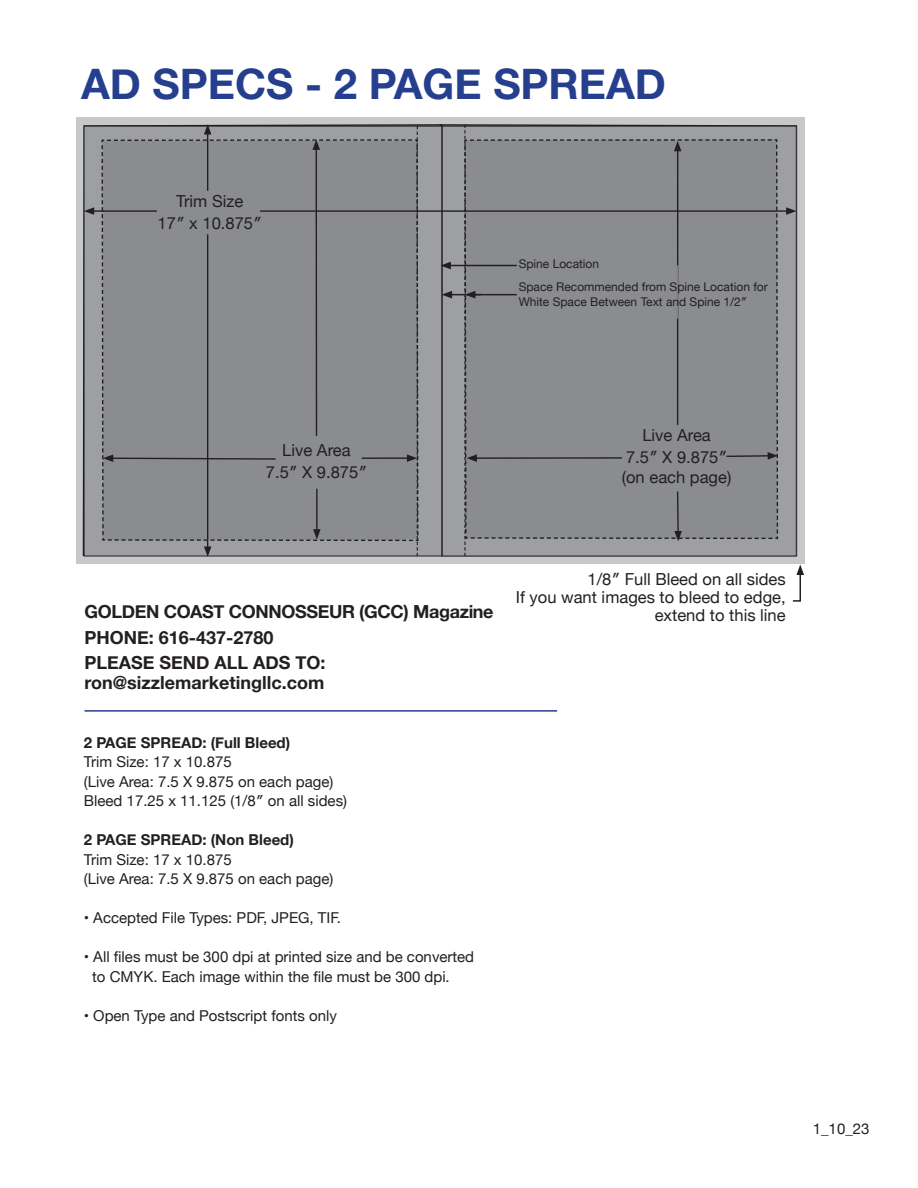
<style>
.page{position:relative;width:918px;height:1188px;background:#fff}
.page>*{position:absolute;margin:0;border:0;box-sizing:border-box;transform-origin:0 0}
.t1{font:700 42px "Helvetica Neue";color:#253f8e}
.t2{font:700 18px "Helvetica Neue";color:#231f20}
.t3{font:700 18px "Helvetica Neue";letter-spacing:-.02em;color:#231f20}
.t4{font:16.5px/18px "Helvetica Neue";color:#231f20;text-align:right}
.t5{font:15px "Helvetica Neue";color:#231f20}
.t6{font:700 15px "Helvetica Neue";color:#231f20}
.t7{font:12px/15px "Helvetica Neue";color:#231f20}
</style>
<div class="page">
<svg style="left:76px;top:118px;width:729px;height:446px;background:#babbbd"></svg>
<div style="left:84px;top:126px;width:712px;height:430px;background:#9d9fa2"></div>
<hr style="left:260px;top:210px;width:528px;height:2px;background:#231f20">
<hr style="left:92px;top:210px;width:65px;height:2px;background:#231f20">
<svg style="left:84px;top:207px;width:10px;height:8px"></svg>
<hr style="left:85px;top:710px;width:472px;height:2px;background:#253f8e">
<hr style="left:450px;top:294px;width:67px;height:1px;background:#231f20">
<hr style="left:449px;top:265px;width:68px;height:1px;background:#231f20">
<svg style="left:439px;top:210px;width:13px;height:89px"></svg>
<svg style="left:793px;top:564px;width:11px;height:38px"></svg>
<svg style="left:464px;top:125px;width:332px;height:431px;background:#898b8e"></svg>
<svg style="left:101px;top:124px;width:318px;height:433px;background:#888a8d"></svg>
<hr style="left:441px;top:124px;width:2px;height:432px;background:#231f20">
<p class="t1" style="left:81px;top:51px;width:587px">AD SPECS - 2 PAGE SPREAD</p>
<p class="t4" style="left:176px;top:193px;width:69px">Trim Size</p>
<p class="t4" style="left:158px;top:215px;width:106px">17″ x 10.875″</p>
<p class="t7" style="left:519px;top:257px;width:82px">Spine Location</p>
<p class="t7" style="left:519px;top:279px;width:251px">Space Recommended from Spine Location for<br>White Space Between Text and Spine 1/2″</p>
<p class="t4" style="left:282px;top:442px;width:70px">Live Area</p>
<p class="t4" style="left:266px;top:465px;width:103px">7.5″ X 9.875″</p>
<p class="t4" style="left:642px;top:427px;width:70px">Live Area</p>
<p class="t4" style="left:626px;top:450px;width:103px">7.5″ X 9.875″</p>
<p class="t4" style="left:622px;top:469px;width:111px">(on each page)</p>
<p class="t3" style="left:85px;top:597px;width:411px">GOLDEN COAST CONNOSSEUR (GCC) Magazine</p>
<p class="t2" style="left:85px;top:623px;width:191px">PHONE: 616-437-2780</p>
<p class="t2" style="left:85px;top:648px;width:243px">PLEASE SEND ALL ADS TO:</p>
<p class="t2" style="left:85px;top:668px;width:241px">ron@sizzlemarketingllc.com</p>
<p class="t6" style="left:84px;top:731px;width:208px">2 PAGE SPREAD: (Full Bleed)</p>
<p class="t5" style="left:84px;top:751px;width:149px">Trim Size: 17 x 10.875</p>
<p class="t5" style="left:84px;top:771px;width:251px">(Live Area: 7.5 X 9.875 on each page)</p>
<p class="t5" style="left:84px;top:790px;width:265px">Bleed 17.25 x 11.125 (1/8″ on all sides)</p>
<p class="t6" style="left:84px;top:828px;width:212px">2 PAGE SPREAD: (Non Bleed)</p>
<p class="t5" style="left:84px;top:849px;width:149px">Trim Size: 17 x 10.875</p>
<p class="t5" style="left:84px;top:868px;width:251px">(Live Area: 7.5 X 9.875 on each page)</p>
<p class="t5" style="left:84px;top:907px;width:258px">• Accepted File Types: PDF, JPEG, TIF.</p>
<p class="t5" style="left:84px;top:946px;width:392px">• All files must be 300 dpi at printed size and be converted</p>
<p class="t5" style="left:92px;top:966px;width:359px">to CMYK. Each image within the file must be 300 dpi.</p>
<p class="t5" style="left:84px;top:1005px;width:255px">• Open Type and Postscript fonts only</p>
<p class="t4" style="left:587px;top:571px;width:200px">1/8″ Full Bleed on all sides</p>
<p class="t4" style="left:516px;top:589px;width:271px">If you want images to bleed to edge, extend to this line</p>
<p class="t5" style="left:813px;top:1118px;width:58px">1_10_23</p>
</div>
